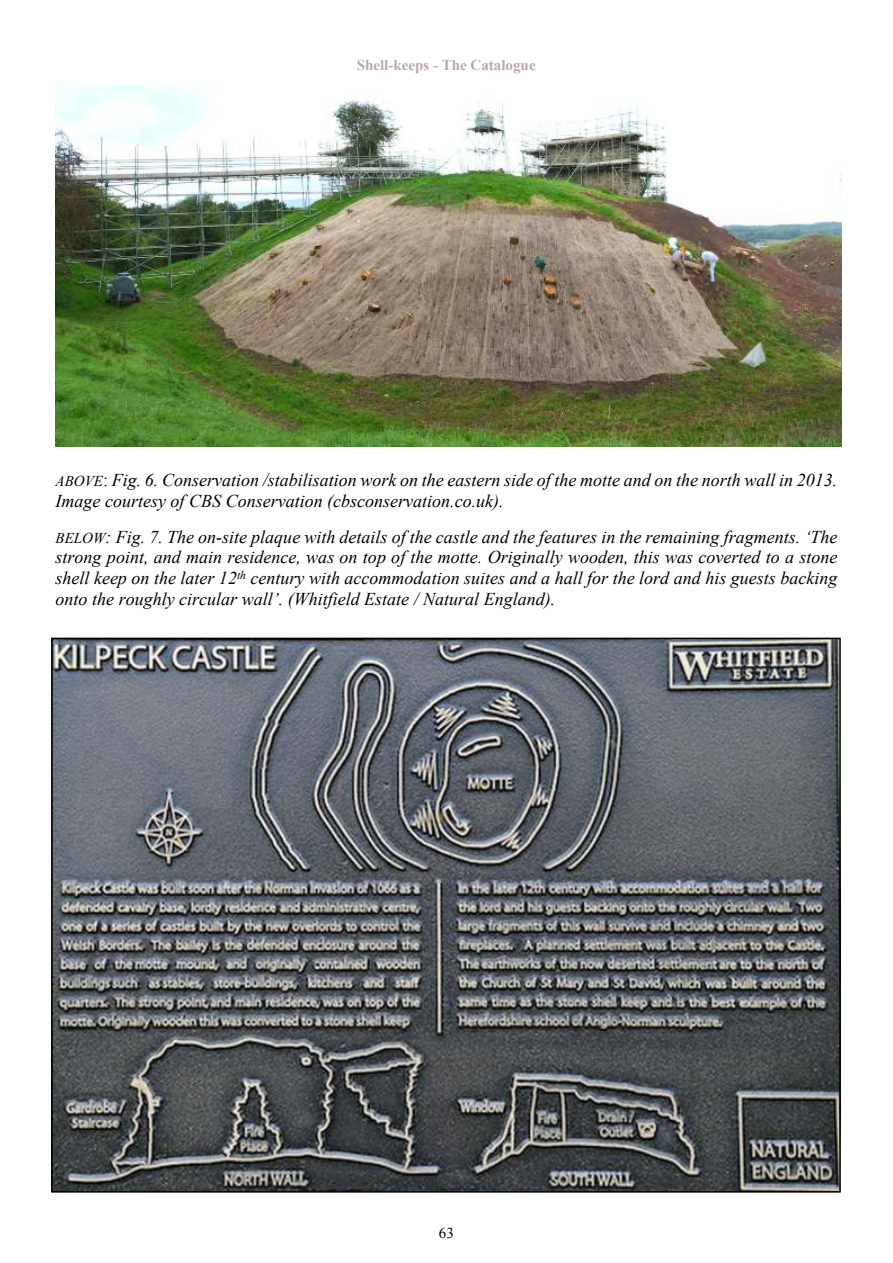
<style>
.page{position:relative;width:893px;height:1263px;background:#fff}
.page>*{position:absolute;margin:0;border:0;box-sizing:border-box;transform-origin:0 0}
.t1{font:italic 18px/20.6px "Times New Roman";color:#000}
.t2{font:700 15px "Times New Roman";color:#b8a9a4}
.t3{font:15px "Times New Roman";color:#000}
.s1{font-size:15px}
.s2{font-style:normal}
</style>
<div class="page">
<img style="left:55px;top:84px;width:786px;height:363px">
<img style="left:54px;top:641px;width:784px;height:548px">
<p class="t2" style="left:357px;top:60px;width:180px">Shell-keeps - The Catalogue</p>
<p class="t1" style="left:56px;top:472px;width:783px"><span class="s1">ABOVE</span><span class="s2">:</span> Fig. 6. Conservation /stabilisation work on the eastern side of the motte and on the north wall in 2013.<br>Image courtesy of CBS Conservation (cbsconservation.co.uk).</p>
<p class="t1" style="left:56px;top:528px;width:783px;text-align:justify"><span class="s1">BELOW</span>: Fig. 7. The on-site plaque with details of the castle and the features in the remaining fragments. ‘The strong point, and main residence, was on top of the motte. Originally wooden, this was coverted to a stone shell keep on the later 12<sup>th</sup> century with accommodation suites and a hall for the lord and his guests backing onto the roughly circular wall’. (Whitfield Estate / Natural England).</p>
<p class="t3" style="left:439px;top:1227px;width:17px">63</p>
</div>
